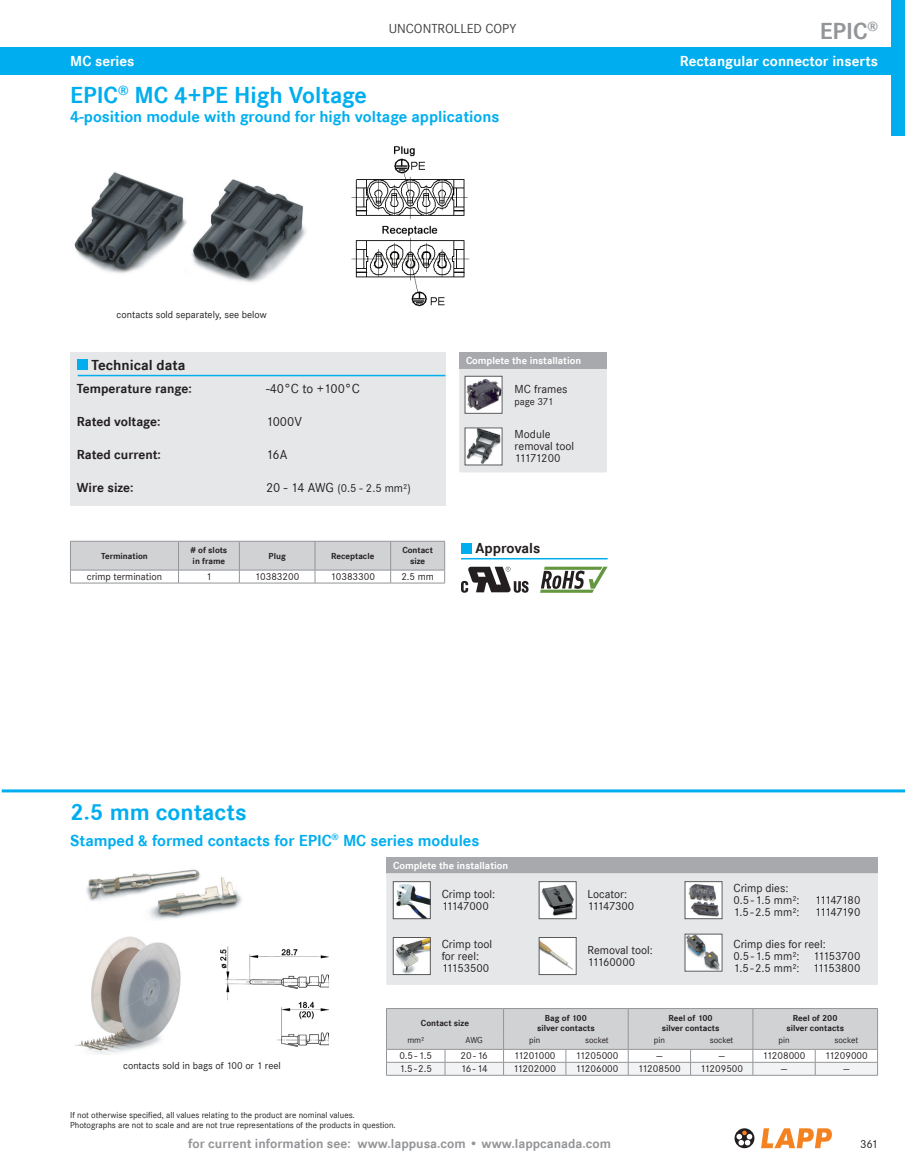
<style>
.page{position:relative;width:905px;height:1175px;background:#fff}
.page>*{position:absolute;margin:0;border:0;box-sizing:border-box;transform-origin:0 0}
.t1{font:700 24px "Corporate S";color:#00aeef}
.t2{font:700 24px "Corporate S";color:#939598}
.t3{font:700 16.5px "Corporate S";color:#00aeef}
.t4{font:700 15px "Corporate S";color:#fff}
.t5{font:700 15px "Corporate S";color:#231f20}
.t6{font:700 13.5px "Corporate S";color:#939598}
.t7{font:700 13.5px "Corporate S";color:#231f20}
.t8{font:13.5px "Corporate S";color:#231f20}
.t9{font:13.5px "Corpo S";color:#404040}
.t10{font:12px/12px "Corporate S";color:#231f20}
.t11{font:12px "Corporate S";letter-spacing:-.055em;color:#231f20}
.t12{font:12px "Corporate S";letter-spacing:-.06em;color:#231f20}
.t13{font:10.5px "Corporate S";color:#231f20}
.t14{font:700 10.5px "Corporate S";color:#fff}
.t15{font:10.5px "Corporate S";letter-spacing:-.04em;color:#231f20}
.t16{font:9px/10.8px "Corporate S";color:#231f20}
.t17{font:700 9px/10.8px "Corporate S";color:#231f20;text-align:center}
.s1{font-size:13.5px}
</style>
<div class="page">
<svg style="left:761px;top:1128px;width:70px;height:20px"></svg>
<svg style="left:734px;top:1128px;width:20px;height:20px"></svg>
<svg style="left:736px;top:1130px;width:16px;height:15px"></svg>
<div style="left:1px;top:48px;width:903px;height:27px;background:#00aeef"></div>
<div style="left:891px;top:0;width:13px;height:135px;background:#00aeef"></div>
<div style="left:70px;top:353px;width:375px;height:37px;background:#e6e7e9"></div>
<div style="left:77px;top:359px;width:11px;height:11px;background:#00aeef"></div>
<hr style="left:78px;top:375px;width:367px;height:1px;background:#00aeef">
<svg style="left:461px;top:567px;width:67px;height:25px"></svg>
<svg style="left:540px;top:566px;width:67px;height:27px"></svg>
<div style="left:461px;top:542px;width:11px;height:11px;background:#00aeef"></div>
<hr style="left:461px;top:558px;width:146px;height:1px;background:#00aeef">
<div style="left:459px;top:353px;width:146px;height:16px;background:#a8a9ad"></div>
<div style="left:459px;top:369px;width:148px;height:103px;background:#e6e7e9"></div>
<img style="left:467px;top:378px;width:33px;height:33px">
<div style="left:465px;top:376px;width:37px;height:37px;border:1px solid #57585a"></div>
<img style="left:467px;top:430px;width:33px;height:33px">
<img style="left:351px;top:146px;width:119px;height:161px">
<img style="left:74px;top:172px;width:232px;height:111px">
<div style="left:70px;top:377px;width:375px;height:128px;background:#e6e7e9"></div>
<hr style="left:2px;top:789px;width:902px;height:3px;background:#00aeef">
<img style="left:220px;top:946px;width:109px;height:101px">
<hr style="left:386px;top:1075px;width:59px;height:1px;background:#939598">
<hr style="left:445px;top:1075px;width:58px;height:1px;background:#939598">
<hr style="left:503px;top:1075px;width:63px;height:1px;background:#939598">
<hr style="left:566px;top:1075px;width:62px;height:1px;background:#939598">
<hr style="left:628px;top:1075px;width:62px;height:1px;background:#939598">
<hr style="left:690px;top:1075px;width:62px;height:1px;background:#939598">
<hr style="left:752px;top:1075px;width:63px;height:1px;background:#939598">
<hr style="left:815px;top:1075px;width:62px;height:1px;background:#939598">
<svg style="left:386px;top:1008px;width:492px;height:67px"></svg>
<img style="left:75px;top:936px;width:106px;height:118px">
<img style="left:86px;top:869px;width:156px;height:51px">
<div style="left:386px;top:857px;width:492px;height:16px;background:#a8a9ad"></div>
<div style="left:386px;top:873px;width:492px;height:111px;background:#e6e7e9"></div>
<img style="left:395px;top:883px;width:33px;height:34px">
<div style="left:393px;top:881px;width:37px;height:38px;border:1px solid #57585a"></div>
<img style="left:541px;top:883px;width:33px;height:34px">
<div style="left:539px;top:881px;width:37px;height:38px;border:1px solid #57585a"></div>
<img style="left:686px;top:883px;width:34px;height:34px">
<div style="left:684px;top:881px;width:38px;height:38px;border:1px solid #57585a"></div>
<img style="left:395px;top:939px;width:33px;height:33px">
<div style="left:393px;top:937px;width:37px;height:37px;border:1px solid #57585a"></div>
<img style="left:541px;top:939px;width:33px;height:33px">
<div style="left:539px;top:937px;width:37px;height:37px;border:1px solid #57585a"></div>
<img style="left:686px;top:936px;width:34px;height:33px">
<hr style="left:70px;top:583px;width:108px;height:1px;background:#939598">
<hr style="left:178px;top:583px;width:61px;height:1px;background:#939598">
<svg style="left:70px;top:541px;width:375px;height:42px"></svg>
<hr style="left:239px;top:583px;width:76px;height:1px;background:#939598">
<hr style="left:315px;top:583px;width:75px;height:1px;background:#939598">
<hr style="left:390px;top:583px;width:55px;height:1px;background:#939598">
<p class="t9" style="left:389px;top:21px;width:129px">UNCONTROLLED COPY</p>
<h1 class="t2" style="left:819px;top:17px;width:60px">EPIC<sup>®</sup></h1>
<p class="t4" style="left:70px;top:53px;width:66px">MC series</p>
<p class="t4" style="left:680px;top:53px;width:199px">Rectangular connector inserts</p>
<h1 class="t1" style="left:70px;top:81px;width:298px">EPIC<sup>®</sup> MC 4+PE High Voltage</h1>
<h2 class="t3" style="left:70px;top:107px;width:430px">4-position module with ground for high voltage applications</h2>
<p class="t13" style="left:116px;top:308px;width:152px">contacts sold separately, see below</p>
<p class="t5" style="left:92px;top:357px;width:95px">Technical data</p>
<p class="t7" style="left:77px;top:381px;width:116px">Temperature range:</p>
<p class="t8" style="left:266px;top:381px;width:95px">-40°C to +100°C</p>
<p class="t7" style="left:77px;top:414px;width:85px">Rated voltage:</p>
<p class="t8" style="left:266px;top:414px;width:37px">1000V</p>
<p class="t7" style="left:77px;top:447px;width:86px">Rated current:</p>
<p class="t8" style="left:266px;top:447px;width:23px">16A</p>
<p class="t7" style="left:77px;top:480px;width:58px">Wire size:</p>
<p class="t10" style="left:266px;top:482px;width:146px"><span class="s1">20 - 14 AWG</span> (0.5 - 2.5 mm²)</p>
<p class="t17" style="left:101px;top:550px;width:48px">Termination</p>
<p class="t17" style="left:191px;top:545px;width:38px;text-align:left"># of slots in frame</p>
<p class="t17" style="left:268px;top:550px;width:19px">Plug</p>
<p class="t17" style="left:331px;top:550px;width:45px">Receptacle</p>
<p class="t17" style="left:402px;top:545px;width:32px">Contact size</p>
<p class="t13" style="left:87px;top:570px;width:77px">crimp termination</p>
<p class="t13" style="left:206px;top:570px;width:7px">1</p>
<p class="t13" style="left:255px;top:570px;width:46px">10383200</p>
<p class="t13" style="left:330px;top:570px;width:46px">10383300</p>
<p class="t13" style="left:401px;top:570px;width:34px">2.5 mm</p>
<p class="t14" style="left:466px;top:355px;width:117px">Complete the installation</p>
<p class="t10" style="left:514px;top:383px;width:54px">MC frames</p>
<p class="t13" style="left:514px;top:395px;width:40px">page 371</p>
<p class="t10" style="left:514px;top:428px;width:61px">Module removal tool<br>11171200</p>
<p class="t14" style="left:468px;top:355px;width:117px">Complete the insta lation</p>
<p class="t10" style="left:516px;top:383px;width:54px">MC frames</p>
<p class="t13" style="left:516px;top:395px;width:40px">page 371</p>
<p class="t10" style="left:516px;top:428px;width:61px">Module removal tool<br>11171200</p>
<p class="t5" style="left:475px;top:540px;width:66px">Approvals</p>
<h1 class="t1" style="left:70px;top:798px;width:178px">2.5 mm contacts</h1>
<h2 class="t3" style="left:70px;top:830px;width:411px">Stamped &amp; formed contacts for EPIC<sup>®</sup> MC series modules</h2>
<p class="t14" style="left:393px;top:859px;width:117px">Complete the installation</p>
<p class="t10" style="left:441px;top:888px;width:55px">Crimp tool:<br>11147000</p>
<p class="t10" style="left:587px;top:888px;width:48px">Locator:<br>11147300</p>
<p class="t10" style="left:733px;top:882px;width:68px">Crimp dies:<br>0.5-1.5 mm²:</p>
<p class="t11" style="left:814px;top:893px;width:47px">11147180</p>
<p class="t10" style="left:733px;top:906px;width:68px">1.5-2.5 mm²:</p>
<p class="t12" style="left:815px;top:905px;width:47px">11147190</p>
<p class="t13" style="left:123px;top:1059px;width:159px">contacts sold in bags of 100 or 1 reel</p>
<p class="t10" style="left:441px;top:938px;width:52px">Crimp tool for reel:<br>11153500</p>
<p class="t10" style="left:587px;top:944px;width:67px">Removal tool:<br>11160000</p>
<p class="t10" style="left:733px;top:938px;width:128px">Crimp dies for reel:<br>0.5-1.5 mm²: 11153700<br>1.5-2.5 mm²: 11153800</p>
<p class="t17" style="left:421px;top:1017px;width:50px">Contact size</p>
<p class="t17" style="left:537px;top:1012px;width:59px">Bag of 100 silver contacts</p>
<p class="t17" style="left:661px;top:1012px;width:59px">Reel of 100 silver contacts</p>
<p class="t17" style="left:786px;top:1012px;width:59px">Reel of 200 silver contacts</p>
<p class="t16" style="left:407px;top:1035px;width:18px">mm²</p>
<p class="t16" style="left:465px;top:1035px;width:19px">AWG</p>
<p class="t16" style="left:529px;top:1035px;width:13px">pin</p>
<p class="t16" style="left:585px;top:1035px;width:25px">socket</p>
<p class="t16" style="left:654px;top:1035px;width:13px">pin</p>
<p class="t16" style="left:709px;top:1035px;width:25px">socket</p>
<p class="t16" style="left:778px;top:1035px;width:13px">pin</p>
<p class="t16" style="left:834px;top:1035px;width:25px">socket</p>
<p class="t13" style="left:399px;top:1049px;width:34px">0.5-1.5</p>
<p class="t13" style="left:460px;top:1049px;width:29px">20-16</p>
<p class="t15" style="left:514px;top:1049px;width:43px">11201000</p>
<p class="t13" style="left:575px;top:1049px;width:44px">11205000</p>
<p class="t13" style="left:656px;top:1049px;width:8px">—</p>
<p class="t13" style="left:718px;top:1049px;width:8px">—</p>
<p class="t13" style="left:762px;top:1049px;width:44px">11208000</p>
<p class="t13" style="left:825px;top:1049px;width:44px">11209000</p>
<p class="t13" style="left:399px;top:1062px;width:34px">1.5-2.5</p>
<p class="t13" style="left:461px;top:1062px;width:28px">16-14</p>
<p class="t13" style="left:513px;top:1062px;width:44px">11202000</p>
<p class="t13" style="left:575px;top:1062px;width:44px">11206000</p>
<p class="t13" style="left:638px;top:1062px;width:44px">11208500</p>
<p class="t13" style="left:700px;top:1062px;width:44px">11209500</p>
<p class="t13" style="left:781px;top:1062px;width:8px">—</p>
<p class="t13" style="left:843px;top:1062px;width:8px">—</p>
<p class="t16" style="left:70px;top:1109px;width:327px">If not otherwise specified, all values relating to the product are nominal values.<br>Photographs are not to scale and are not true representations of the products in question.</p>
<p class="t6" style="left:188px;top:1135px;width:424px">for current information see: www.lappusa.com • www.lappcanada.com</p>
<p class="t10" style="left:860px;top:1138px;width:19px">361</p>
</div>
